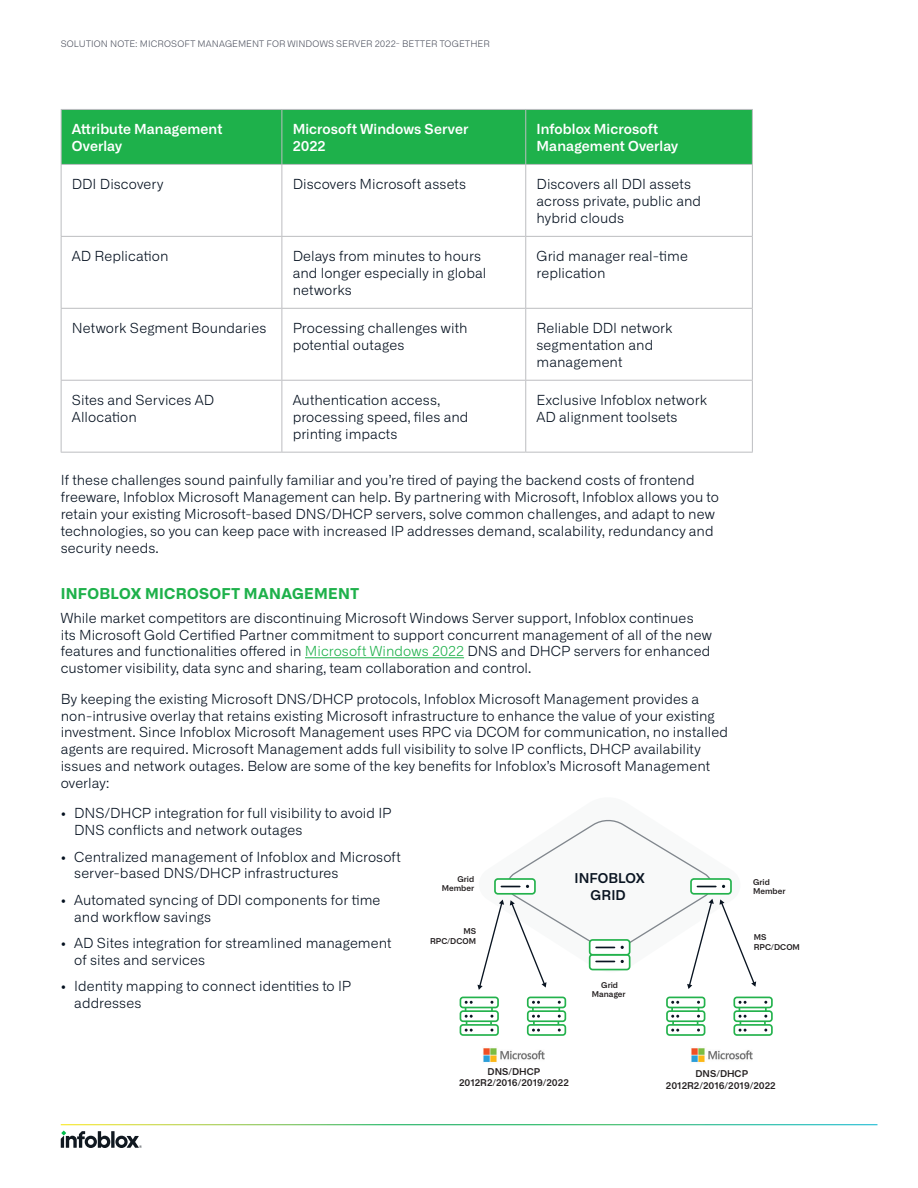
<style>
.page{position:relative;width:918px;height:1188px;background:#fff}
.page>*{position:absolute;margin:0;border:0;box-sizing:border-box;transform-origin:0 0}
.Heading_Level_1{font:700 15px "Alliance No.2";letter-spacing:.02em;color:#1eb14b}
.body_text{font:300 13.8px/16.8px "Alliance No.1";letter-spacing:.005em;color:#030f1e}
.Teable_-_text_-_left{font:300 13.8px/16.8px "Alliance No.1";letter-spacing:.005em;color:#030f1e}
.Table_Header{font:600 13.8px/16.8px "Alliance No.1";letter-spacing:.005em;color:#fff}
.t1{font:600 13.5px/16.2px "Alliance No.1";letter-spacing:.005em;color:#091421;text-align:center}
.t2{font:600 9.45px/11.2px "Alliance No.1";color:#231f20;text-align:center}
.t3{font:300 9px "Alliance No.1";letter-spacing:.015em;color:#4d515e}
.t4{font:600 8.1px/9.6px "Alliance No.1";color:#231f20;text-align:right}
.s1{color:#1eb14b}
</style>
<div class="page">
<svg style="left:61px;top:1131px;width:81px;height:17px"></svg>
<hr style="left:305px;top:657px;width:159px;height:1px;background:#1eb14b">
<div style="left:62px;top:110px;width:690px;height:54px;background:#1eb14b"></div>
<hr style="left:61px;top:109px;width:221px;height:1px;background:#bcbdc0">
<hr style="left:61px;top:110px;width:1px;height:54px;background:#bcbdc0">
<hr style="left:61px;top:164px;width:221px;height:1px;background:#bcbdc0">
<hr style="left:61px;top:236px;width:221px;height:1px;background:#bcbdc0">
<hr style="left:282px;top:109px;width:244px;height:1px;background:#bcbdc0">
<hr style="left:282px;top:110px;width:1px;height:54px;background:#bcbdc0">
<hr style="left:282px;top:164px;width:244px;height:1px;background:#bcbdc0">
<hr style="left:282px;top:236px;width:244px;height:1px;background:#bcbdc0">
<hr style="left:526px;top:109px;width:227px;height:1px;background:#bcbdc0">
<hr style="left:525px;top:110px;width:1px;height:54px;background:#bcbdc0">
<hr style="left:752px;top:110px;width:1px;height:54px;background:#bcbdc0">
<hr style="left:526px;top:164px;width:227px;height:1px;background:#bcbdc0">
<hr style="left:526px;top:236px;width:227px;height:1px;background:#bcbdc0">
<hr style="left:61px;top:165px;width:1px;height:71px;background:#bcbdc0">
<hr style="left:282px;top:165px;width:1px;height:71px;background:#bcbdc0">
<hr style="left:525px;top:165px;width:1px;height:71px;background:#bcbdc0">
<hr style="left:752px;top:165px;width:1px;height:71px;background:#bcbdc0">
<hr style="left:61px;top:237px;width:1px;height:71px;background:#bcbdc0">
<hr style="left:282px;top:237px;width:1px;height:71px;background:#bcbdc0">
<hr style="left:525px;top:237px;width:1px;height:71px;background:#bcbdc0">
<hr style="left:752px;top:237px;width:1px;height:71px;background:#bcbdc0">
<hr style="left:61px;top:308px;width:221px;height:1px;background:#bcbdc0">
<hr style="left:61px;top:309px;width:1px;height:71px;background:#bcbdc0">
<hr style="left:282px;top:308px;width:244px;height:1px;background:#bcbdc0">
<hr style="left:282px;top:309px;width:1px;height:71px;background:#bcbdc0">
<hr style="left:526px;top:308px;width:227px;height:1px;background:#bcbdc0">
<hr style="left:525px;top:309px;width:1px;height:71px;background:#bcbdc0">
<hr style="left:752px;top:309px;width:1px;height:71px;background:#bcbdc0">
<hr style="left:61px;top:380px;width:221px;height:1px;background:#bcbdc0">
<hr style="left:61px;top:381px;width:1px;height:71px;background:#bcbdc0">
<hr style="left:282px;top:380px;width:244px;height:1px;background:#bcbdc0">
<hr style="left:282px;top:381px;width:1px;height:71px;background:#bcbdc0">
<hr style="left:526px;top:380px;width:227px;height:1px;background:#bcbdc0">
<hr style="left:525px;top:381px;width:1px;height:71px;background:#bcbdc0">
<hr style="left:752px;top:381px;width:1px;height:71px;background:#bcbdc0">
<hr style="left:61px;top:452px;width:221px;height:1px;background:#bcbdc0">
<hr style="left:282px;top:452px;width:244px;height:1px;background:#bcbdc0">
<hr style="left:526px;top:452px;width:227px;height:1px;background:#bcbdc0">
<div style="left:460px;top:997px;width:39px;height:11px;border:2px solid #23b24c;border-radius:3px"></div>
<div style="left:460px;top:1010px;width:39px;height:12px;border:2px solid #23b24c;border-radius:3px"></div>
<div style="left:460px;top:1024px;width:39px;height:12px;border:2px solid #23b24c;border-radius:3px"></div>
<svg style="left:465px;top:1001px;width:8px;height:31px"></svg>
<svg style="left:490px;top:1001px;width:3px;height:31px"></svg>
<div style="left:527px;top:997px;width:39px;height:11px;border:2px solid #23b24c;border-radius:3px"></div>
<div style="left:527px;top:1010px;width:39px;height:12px;border:2px solid #23b24c;border-radius:3px"></div>
<div style="left:527px;top:1024px;width:39px;height:12px;border:2px solid #23b24c;border-radius:3px"></div>
<svg style="left:532px;top:1001px;width:8px;height:31px"></svg>
<svg style="left:558px;top:1001px;width:3px;height:31px"></svg>
<div style="left:666px;top:997px;width:39px;height:11px;border:2px solid #23b24c;border-radius:3px"></div>
<div style="left:666px;top:1010px;width:39px;height:12px;border:2px solid #23b24c;border-radius:3px"></div>
<div style="left:666px;top:1024px;width:39px;height:12px;border:2px solid #23b24c;border-radius:3px"></div>
<svg style="left:671px;top:1001px;width:8px;height:31px"></svg>
<svg style="left:697px;top:1001px;width:3px;height:31px"></svg>
<div style="left:733px;top:997px;width:40px;height:11px;border:2px solid #23b24c;border-radius:3px"></div>
<div style="left:733px;top:1010px;width:40px;height:12px;border:2px solid #23b24c;border-radius:3px"></div>
<div style="left:733px;top:1024px;width:40px;height:12px;border:2px solid #23b24c;border-radius:3px"></div>
<svg style="left:739px;top:1001px;width:8px;height:31px"></svg>
<svg style="left:764px;top:1001px;width:3px;height:31px"></svg>
<svg style="left:477px;top:820px;width:279px;height:170px"></svg>
<img style="left:483px;top:1048px;width:62px;height:14px">
<img style="left:691px;top:1048px;width:62px;height:14px">
<p class="t3" style="left:61px;top:39px;width:430px">SOLUTION NOTE: MICROSOFT MANAGEMENT FOR WINDOWS SERVER 2022- BETTER TOGETHER</p>
<p class="Table_Header" style="left:72px;top:121px;width:152px">Attribute Management<br>Overlay</p>
<p class="Table_Header" style="left:293px;top:121px;width:177px">Microsoft Windows Server<br>2022</p>
<p class="Table_Header" style="left:537px;top:121px;width:143px">Infoblox Microsoft<br>Management Overlay</p>
<p class="Teable_-_text_-_left" style="left:72px;top:176px;width:93px">DDI Discovery</p>
<p class="Teable_-_text_-_left" style="left:293px;top:176px;width:175px">Discovers Microsoft assets</p>
<p class="Teable_-_text_-_left" style="left:537px;top:176px;width:166px">Discovers all DDI assets across private, public and hybrid clouds</p>
<p class="body_text" style="left:72px;top:248px;width:98px">AD Replication</p>
<p class="Teable_-_text_-_left" style="left:293px;top:248px;width:195px">Delays from minutes to hours and longer especially in global networks</p>
<p class="Teable_-_text_-_left" style="left:537px;top:248px;width:153px">Grid manager real-time replication</p>
<p class="body_text" style="left:72px;top:320px;width:196px">Network Segment Boundaries</p>
<p class="Teable_-_text_-_left" style="left:293px;top:320px;width:176px">Processing challenges with potential outages</p>
<p class="Teable_-_text_-_left" style="left:537px;top:320px;width:138px">Reliable DDI network segmentation and management</p>
<p class="body_text" style="left:72px;top:391px;width:144px">Sites and Services AD<br>Allocation</p>
<p class="Teable_-_text_-_left" style="left:293px;top:391px;width:177px">Authentication access, processing speed, files and printing impacts</p>
<p class="Teable_-_text_-_left" style="left:537px;top:391px;width:172px">Exclusive Infoblox network<br>AD alignment toolsets</p>
<p class="body_text" style="left:61px;top:472px;width:660px">If these challenges sound painfully familiar and you’re tired of paying the backend costs of frontend freeware, Infoblox Microsoft Management can help. By partnering with Microsoft, Infoblox allows you to retain your existing Microsoft-based DNS/DHCP servers, solve common challenges, and adapt to new technologies, so you can keep pace with increased IP addresses demand, scalability, redundancy and security needs.</p>
<p class="Heading_Level_1" style="left:61px;top:584px;width:300px">INFOBLOX MICROSOFT MANAGEMENT</p>
<p class="body_text" style="left:61px;top:609px;width:653px">While market competitors are discontinuing Microsoft Windows Server support, Infoblox continues its Microsoft Gold Certified Partner commitment to support concurrent management of all of the new features and functionalities offered in <span class="s1">Microsoft Windows 2022</span> DNS and DHCP servers for enhanced customer visibility, data sync and sharing, team collaboration and control.</p>
<p class="body_text" style="left:61px;top:690px;width:669px">By keeping the existing Microsoft DNS/DHCP protocols, Infoblox Microsoft Management provides a non-intrusive overlay that retains existing Microsoft infrastructure to enhance the value of your existing investment. Since Infoblox Microsoft Management uses RPC via DCOM for communication, no installed agents are required. Microsoft Management adds full visibility to solve IP conflicts, DHCP availability issues and network outages. Below are some of the key benefits for Infoblox’s Microsoft Management overlay:</p>
<p class="body_text" style="left:74px;top:805px;width:319px;text-indent:-14px">• DNS/DHCP integration for full visibility to avoid IP<br>DNS conflicts and network outages</p>
<p class="body_text" style="left:74px;top:848px;width:328px;text-indent:-14px">• Centralized management of Infoblox and Microsoft server-based DNS/DHCP infrastructures</p>
<p class="body_text" style="left:74px;top:891px;width:308px;text-indent:-14px">• Automated syncing of DDI components for time and workflow savings</p>
<p class="body_text" style="left:74px;top:935px;width:319px;text-indent:-14px">• AD Sites integration for streamlined management of sites and services</p>
<p class="body_text" style="left:74px;top:978px;width:278px;text-indent:-14px">• Identity mapping to connect identities to IP addresses</p>
<p class="t1" style="left:575px;top:870px;width:72px">INFOBLOX<br>GRID</p>
<p class="t4" style="left:442px;top:874px;width:34px">Grid<br>Member</p>
<p class="t4" style="left:753px;top:877px;width:34px;text-align:left">Grid<br>Member</p>
<p class="t4" style="left:430px;top:926px;width:48px">MS<br>RPC/DCOM</p>
<p class="t4" style="left:754px;top:932px;width:48px;text-align:left">MS<br>RPC/DCOM</p>
<p class="t4" style="left:592px;top:980px;width:35px;text-align:center">Grid<br>Manager</p>
<p class="t2" style="left:459px;top:1066px;width:111px">DNS/DHCP<br>2012R2/2016/2019/2022</p>
<p class="t2" style="left:666px;top:1068px;width:111px">DNS/DHCP<br>2012R2/2016/2019/2022</p>
</div>
